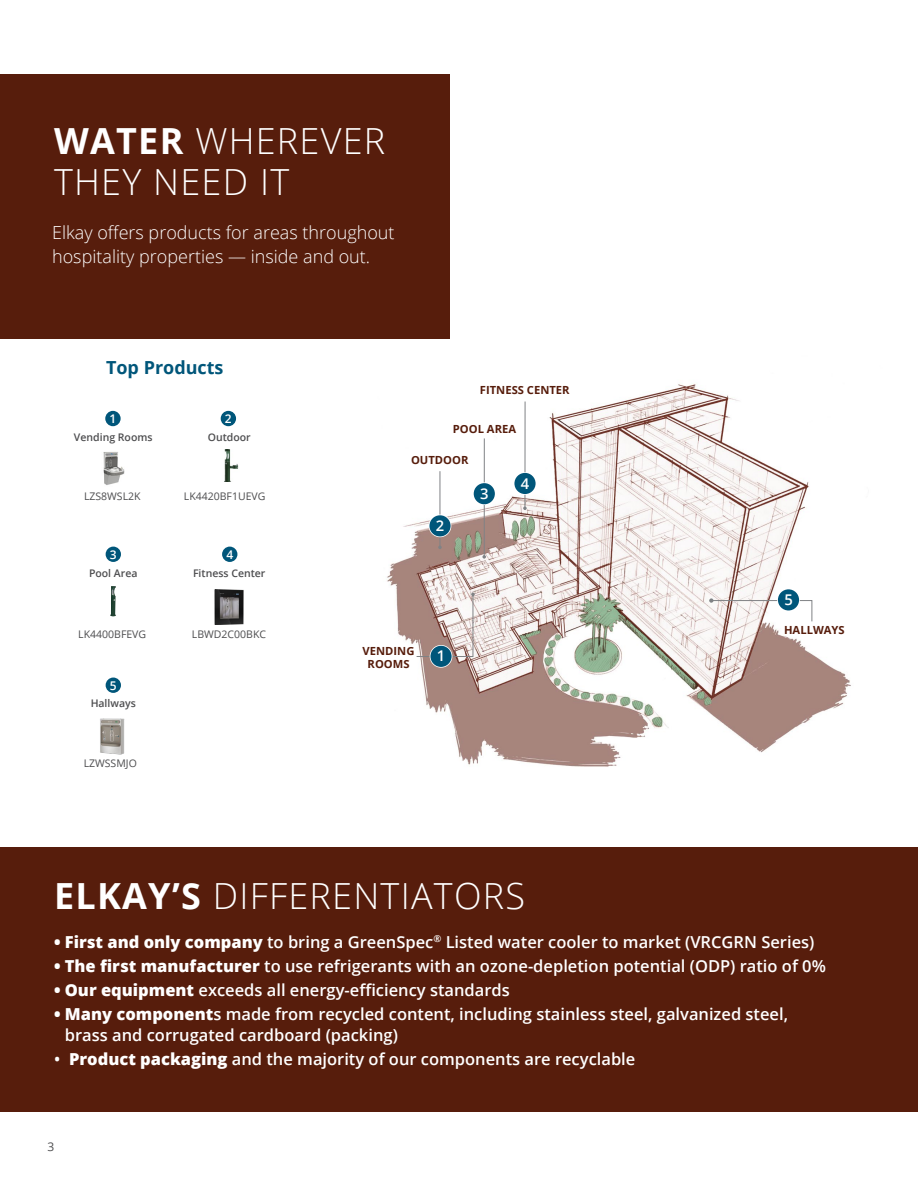
<style>
.page{position:relative;width:918px;height:1188px;background:#fff}
.page>*{position:absolute;margin:0;border:0;box-sizing:border-box;transform-origin:0 0}
.t1{font:300 36px/40.5px "Open Sans";letter-spacing:.035em;color:#fff}
.t2{font:300 18px/24px "Open Sans";color:#fff}
.t3{font:700 18px "Open Sans";color:#00567a}
.t4{font:600 16.5px/21px "Open Sans";color:#fff}
.t5{font:600 14.85px "Open Sans";color:#fff}
.t6{font:600 12px "Open Sans";color:#fff}
.t7{font:12px "Open Sans";color:#4d4d4f}
.t8{font:700 11.25px/13.5px "Open Sans";color:#571d0c;text-align:center}
.t9{font:10.5px "Open Sans";color:#4d4d4f}
.t10{font:600 10.5px "Open Sans";color:#4d4d4f}
.s1{font-weight:700}
.s2{font-weight:800}
</style>
<div class="page">
<div style="left:0;top:74px;width:450px;height:265px;background:#571d0c"></div>
<div style="left:0;top:847px;width:918px;height:265px;background:#571d0c"></div>
<img style="left:387px;top:384px;width:464px;height:383px">
<hr style="left:525px;top:402px;width:1px;height:106px;background:#808285">
<hr style="left:484px;top:438px;width:1px;height:119px;background:#808285">
<svg style="left:482px;top:555px;width:4px;height:4px"></svg>
<hr style="left:440px;top:471px;width:1px;height:76px;background:#808285">
<svg style="left:416px;top:593px;width:59px;height:64px"></svg>
<svg style="left:709px;top:598px;width:104px;height:24px"></svg>
<div style="left:430px;top:645px;width:22px;height:23px;border:2px solid #fff;border-radius:50%"></div>
<div style="left:430px;top:646px;width:22px;height:21px;background:#00567a;border-radius:50%"></div>
<div style="left:429px;top:515px;width:22px;height:22px;border:2px solid #fff;border-radius:50%"></div>
<div style="left:429px;top:515px;width:22px;height:21px;background:#00567a;border-radius:50%"></div>
<div style="left:473px;top:482px;width:23px;height:23px;border:2px solid #fff;border-radius:50%"></div>
<div style="left:474px;top:483px;width:21px;height:21px;background:#00567a;border-radius:50%"></div>
<div style="left:514px;top:472px;width:22px;height:23px;border:2px solid #fff;border-radius:50%"></div>
<div style="left:514px;top:473px;width:22px;height:21px;background:#00567a;border-radius:50%"></div>
<div style="left:777px;top:589px;width:23px;height:22px;border:2px solid #fff;border-radius:50%"></div>
<div style="left:778px;top:589px;width:21px;height:21px;background:#00567a;border-radius:50%"></div>
<div style="left:105px;top:411px;width:16px;height:15px;background:#00567a;border-radius:50%"></div>
<div style="left:221px;top:411px;width:15px;height:15px;background:#00567a;border-radius:50%"></div>
<div style="left:106px;top:547px;width:15px;height:15px;background:#00567a;border-radius:50%"></div>
<div style="left:222px;top:547px;width:15px;height:15px;background:#00567a;border-radius:50%"></div>
<img style="left:103px;top:451px;width:22px;height:34px">
<img style="left:224px;top:449px;width:15px;height:32px">
<img style="left:214px;top:589px;width:30px;height:35px">
<div style="left:106px;top:678px;width:15px;height:15px;background:#00567a;border-radius:50%"></div>
<img style="left:100px;top:719px;width:25px;height:35px">
<img style="left:110px;top:586px;width:6px;height:31px">
<h1 class="t1" style="left:54px;top:120px;width:333px"><span class="s1">WATER</span> WHEREVER<br>THEY NEED IT</h1>
<p class="t2" style="left:52px;top:220px;width:344px">Elkay offers products for areas throughout hospitality properties — inside and out.</p>
<p class="t3" style="left:106px;top:355px;width:119px">Top Products</p>
<p class="t6" style="left:110px;top:411px;width:8px">1</p>
<p class="t6" style="left:225px;top:411px;width:8px">2</p>
<p class="t10" style="left:74px;top:430px;width:80px">Vending Rooms</p>
<p class="t9" style="left:84px;top:489px;width:58px">LZS8WSL2K</p>
<p class="t10" style="left:208px;top:430px;width:44px">Outdoor</p>
<p class="t9" style="left:184px;top:489px;width:83px">LK4420BF1UEVG</p>
<p class="t6" style="left:110px;top:546px;width:8px">3</p>
<p class="t6" style="left:226px;top:546px;width:8px">4</p>
<p class="t10" style="left:89px;top:566px;width:50px">Pool Area</p>
<p class="t10" style="left:193px;top:566px;width:74px">Fitness Center</p>
<p class="t9" style="left:78px;top:627px;width:69px">LK4400BFEVG</p>
<p class="t9" style="left:192px;top:627px;width:76px">LBWD2C00BKC</p>
<p class="t6" style="left:110px;top:677px;width:8px">5</p>
<p class="t10" style="left:91px;top:696px;width:47px">Hallways</p>
<p class="t9" style="left:84px;top:756px;width:55px">LZWSSMJO</p>
<p class="t8" style="left:480px;top:383px;width:91px">FITNESS CENTER</p>
<p class="t8" style="left:453px;top:422px;width:65px">POOL AREA</p>
<p class="t8" style="left:411px;top:453px;width:59px">OUTDOOR</p>
<p class="t5" style="left:436px;top:515px;width:10px">2</p>
<p class="t5" style="left:480px;top:483px;width:10px">3</p>
<p class="t5" style="left:521px;top:473px;width:10px">4</p>
<p class="t8" style="left:363px;top:643px;width:53px">VENDING<br>ROOMS</p>
<p class="t5" style="left:437px;top:646px;width:10px">1</p>
<p class="t5" style="left:784px;top:589px;width:10px">5</p>
<p class="t8" style="left:784px;top:622px;width:62px">HALLWAYS</p>
<h1 class="t1" style="left:54px;top:874px;width:473px"><span class="s1">ELKAY’S</span> DIFFERENTIATORS</h1>
<p class="t4" style="left:54px;top:931px;width:762px"><span class="s2">• First and only company</span> to bring a GreenSpec<sup>®</sup> Listed water cooler to market (VRCGRN Series)</p>
<p class="t4" style="left:54px;top:955px;width:773px"><span class="s2">• The first manufacturer</span> to use refrigerants with an ozone-depletion potential (ODP) ratio of 0%</p>
<p class="t4" style="left:54px;top:979px;width:457px"><span class="s2">• Our equipment</span> exceeds all energy-efficiency standards</p>
<p class="t4" style="left:65px;top:1003px;width:725px;text-indent:-11px"><span class="s2">• Many component</span>s made from recycled content, including stainless steel, galvanized steel, brass and corrugated cardboard (packing)</p>
<p class="t4" style="left:54px;top:1048px;width:583px">• <span class="s2">Product packaging</span> and the majority of our components are recyclable</p>
<p class="t7" style="left:48px;top:1138px;width:8px">3</p>
</div>
